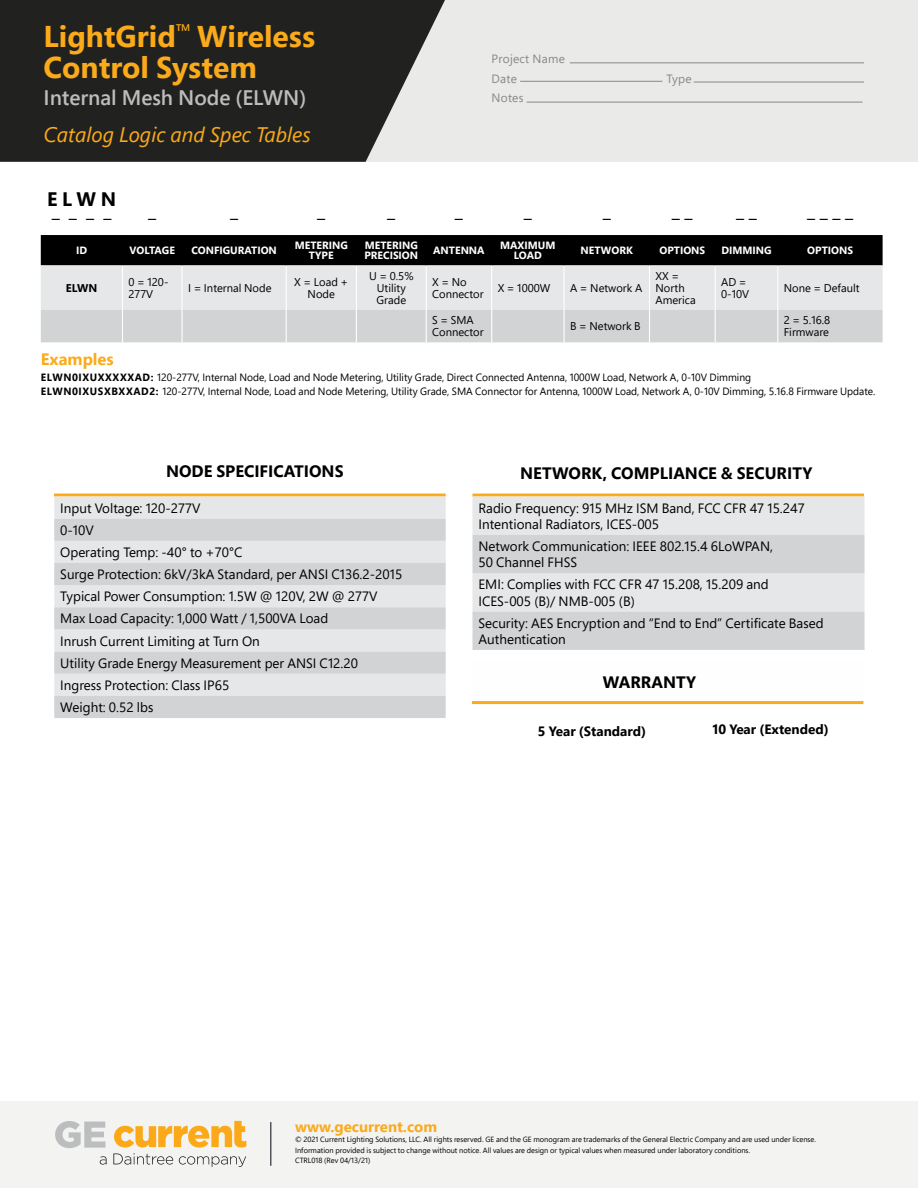
<style>
.page{position:relative;width:918px;height:1188px;background:#fff}
.page>*{position:absolute;margin:0;border:0;box-sizing:border-box;transform-origin:0 0}
.t1{font:700 30px/31.5px "Segoe Pro";color:#fbaa19}
.t2{font:italic 21px "Segoe Pro";color:#fbaa19}
.t3{font:600 21px "Segoe Pro";color:#bebcbc}
.t4{font:700 19.5px "Segoe Pro";color:#000}
.t5{font:700 16.5px "Segoe Pro";color:#000}
.t6{font:700 16.5px "Segoe Pro";color:#fbaa19}
.t7{font:700 15px "Segoe Pro";color:#fbaa19}
.t8{font:13.5px/22.2px "Segoe Pro";color:#000}
.t9{font:700 13.5px "Segoe Pro";color:#000}
.t10{font:12px/19.5px "Segoe Pro";letter-spacing:.02em;color:#878887}
.t11{font:11.25px/12px "Segoe Pro";color:#000}
.t12{font:700 11.25px "Segoe Pro";color:#000}
.t13{font:10.5px/13.5px "Segoe Pro";color:#000}
.t14{font:700 10.5px/10.5px "Segoe Pro";color:#fff;text-align:center}
.t15{font:600 9.6px "Segoe Pro";color:#fbaa19}
.t16{font:7.5px/10.5px "Segoe Pro";color:#000}
.s1{font-weight:700}
</style>
<div class="page">
<div style="left:0;top:0;width:918px;height:162px;background:#eaeae8"></div>
<svg style="left:0;top:0;width:445px;height:162px;background:#333432"></svg>
<hr style="left:570px;top:62px;width:294px;height:1px;background:#878887">
<hr style="left:520px;top:81px;width:142px;height:1px;background:#878887">
<hr style="left:694px;top:82px;width:170px;height:1px;background:#878887">
<hr style="left:527px;top:102px;width:335px;height:1px;background:#878887">
<div style="left:0;top:1102px;width:918px;height:86px;background:#f3f3f1"></div>
<hr style="left:270px;top:1122px;width:2px;height:44px;background:#53555a">
<hr style="left:472px;top:494px;width:392px;height:3px;background:#fbaa19">
<hr style="left:54px;top:494px;width:392px;height:3px;background:#fbaa19">
<div style="left:54px;top:497px;width:392px;height:22px;background:#e6e7e8"></div>
<svg style="left:54px;top:519px;width:392px;height:199px;background:#dadcdd"></svg>
<div style="left:472px;top:497px;width:393px;height:38px;background:#e6e7e8"></div>
<svg style="left:472px;top:535px;width:393px;height:115px;background:#d8d9da"></svg>
<hr style="left:472px;top:701px;width:391px;height:3px;background:#fbaa19">
<svg style="left:100px;top:1156px;width:7px;height:9px"></svg>
<svg style="left:55px;top:1121px;width:50px;height:27px"></svg>
<svg style="left:113px;top:1121px;width:133px;height:46px"></svg>
<svg style="left:41px;top:235px;width:842px;height:107px;background:#9fa0a0"></svg>
<hr style="left:122px;top:235px;width:1px;height:30px;background:#000">
<hr style="left:181px;top:235px;width:2px;height:30px;background:#000">
<hr style="left:285px;top:235px;width:2px;height:30px;background:#000">
<hr style="left:356px;top:235px;width:1px;height:30px;background:#000">
<hr style="left:425px;top:235px;width:2px;height:30px;background:#000">
<hr style="left:491px;top:235px;width:1px;height:30px;background:#000">
<hr style="left:563px;top:235px;width:2px;height:30px;background:#000">
<hr style="left:649px;top:235px;width:1px;height:30px;background:#000">
<hr style="left:714px;top:235px;width:2px;height:30px;background:#000">
<hr style="left:777px;top:235px;width:2px;height:30px;background:#000">
<hr style="left:122px;top:265px;width:1px;height:45px;background:#fff">
<hr style="left:181px;top:265px;width:2px;height:45px;background:#fff">
<hr style="left:286px;top:265px;width:1px;height:45px;background:#fff">
<hr style="left:356px;top:265px;width:1px;height:45px;background:#fff">
<hr style="left:426px;top:265px;width:1px;height:45px;background:#fff">
<hr style="left:491px;top:265px;width:1px;height:45px;background:#fff">
<hr style="left:564px;top:265px;width:1px;height:45px;background:#fff">
<hr style="left:649px;top:265px;width:1px;height:45px;background:#fff">
<hr style="left:715px;top:265px;width:1px;height:45px;background:#fff">
<hr style="left:777px;top:265px;width:1px;height:45px;background:#fff">
<hr style="left:122px;top:310px;width:1px;height:32px;background:#fff">
<hr style="left:181px;top:310px;width:2px;height:32px;background:#fff">
<hr style="left:286px;top:310px;width:1px;height:32px;background:#fff">
<hr style="left:356px;top:310px;width:1px;height:32px;background:#fff">
<hr style="left:426px;top:310px;width:1px;height:32px;background:#fff">
<hr style="left:491px;top:310px;width:1px;height:32px;background:#fff">
<hr style="left:564px;top:310px;width:1px;height:32px;background:#fff">
<hr style="left:649px;top:310px;width:1px;height:32px;background:#fff">
<hr style="left:715px;top:310px;width:1px;height:32px;background:#fff">
<hr style="left:777px;top:310px;width:1px;height:32px;background:#fff">
<h1 class="t1" style="left:44px;top:20px;width:134px">LightGrid</h1>
<p class="t15" style="left:176px;top:21px;width:16px">TM</p>
<h1 class="t1" style="left:43px;top:20px;width:273px;text-indent:154px">Wireless<br>Control System</h1>
<h2 class="t3" style="left:44px;top:84px;width:264px">Internal Mesh Node (ELWN)</h2>
<h2 class="t2" style="left:44px;top:120px;width:269px">Catalog Logic and Spec Tables</h2>
<p class="t10" style="left:492px;top:49px;width:75px">Project Name<br>Date</p>
<p class="t10" style="left:492px;top:88px;width:33px">Notes</p>
<p class="t10" style="left:666px;top:68px;width:27px">Type</p>
<h3 class="t4" style="left:47px;top:186px;width:71px">E L W N</h3>
<h3 class="t4" style="left:52px;top:196px;width:61px">_ _ _ _</h3>
<h3 class="t4" style="left:148px;top:196px;width:10px">_</h3>
<h3 class="t4" style="left:230px;top:196px;width:10px">_</h3>
<h3 class="t4" style="left:317px;top:196px;width:10px">_</h3>
<h3 class="t4" style="left:387px;top:196px;width:10px">_</h3>
<h3 class="t4" style="left:455px;top:196px;width:10px">_</h3>
<h3 class="t4" style="left:524px;top:196px;width:10px">_</h3>
<h3 class="t4" style="left:603px;top:196px;width:10px">_</h3>
<h3 class="t4" style="left:672px;top:196px;width:22px">_ _</h3>
<h3 class="t4" style="left:736px;top:196px;width:22px">_ _</h3>
<h3 class="t4" style="left:807px;top:196px;width:48px">_ _ _ _</h3>
<p class="t14" style="left:76px;top:245px;width:13px">ID</p>
<p class="t14" style="left:130px;top:245px;width:47px">VOLTAGE</p>
<p class="t14" style="left:191px;top:245px;width:87px">CONFIGURATION</p>
<p class="t14" style="left:295px;top:240px;width:55px">METERING<br>TYPE</p>
<p class="t14" style="left:364px;top:240px;width:55px;text-align:left">METERING<br>PRECISION</p>
<p class="t14" style="left:433px;top:245px;width:53px">ANTENNA</p>
<p class="t14" style="left:500px;top:240px;width:57px">MAXIMUM<br>LOAD</p>
<p class="t14" style="left:581px;top:245px;width:54px">NETWORK</p>
<p class="t14" style="left:659px;top:245px;width:47px">OPTIONS</p>
<p class="t14" style="left:721px;top:245px;width:52px">DIMMING</p>
<p class="t14" style="left:807px;top:245px;width:47px">OPTIONS</p>
<p class="t12" style="left:66px;top:280px;width:33px">ELWN</p>
<p class="t11" style="left:128px;top:276px;width:42px">0 = 120-<br>277V</p>
<p class="t11" style="left:188px;top:282px;width:85px">I = Internal Node</p>
<p class="t11" style="left:294px;top:276px;width:55px;text-align:center">X = Load +<br>Node</p>
<p class="t11" style="left:369px;top:270px;width:46px;text-align:center">U = 0.5%<br>Utility<br>Grade</p>
<p class="t11" style="left:432px;top:276px;width:53px">X = No<br>Connector</p>
<p class="t11" style="left:498px;top:282px;width:54px">X = 1000W</p>
<p class="t11" style="left:570px;top:282px;width:74px">A = Network A</p>
<p class="t11" style="left:656px;top:270px;width:42px">XX =<br>North<br>America</p>
<p class="t11" style="left:721px;top:276px;width:30px">AD =<br>0-10V</p>
<p class="t11" style="left:784px;top:282px;width:77px">None = Default</p>
<p class="t11" style="left:432px;top:314px;width:53px">S = SMA<br>Connector</p>
<p class="t11" style="left:570px;top:320px;width:72px">B = Network B</p>
<p class="t11" style="left:784px;top:314px;width:48px">2 = 5.16.8<br>Firmware</p>
<p class="t6" style="left:41px;top:348px;width:74px">Examples</p>
<p class="t13" style="left:41px;top:371px;width:836px"><span class="s1">ELWN0IXUXXXXXAD:</span> 120-277V, Internal Node, Load and Node Metering, Utility Grade, Direct Connected Antenna, 1000W Load, Network A, 0-10V Dimming<br><span class="s1">ELWN0IXUSXBXXAD2:</span> 120-277V, Internal Node, Load and Node Metering, Utility Grade, SMA Connector for Antenna, 1000W Load, Network A, 0-10V Dimming, 5.16.8 Firmware Update.</p>
<p class="t5" style="left:166px;top:459px;width:179px">NODE SPECIFICATIONS</p>
<p class="t8" style="left:60px;top:496px;width:344px">Input Voltage: 120-277V<br>0-10V<br>Operating Temp: -40° to +70°C<br>Surge Protection: 6kV/3kA Standard, per ANSI C136.2-2015<br>Typical Power Consumption: 1.5W @ 120V, 2W @ 277V Max Load Capacity: 1,000 Watt / 1,500VA Load<br>Inrush Current Limiting at Turn On<br>Utility Grade Energy Measurement per ANSI C12.20<br>Ingress Protection: Class IP65<br>Weight: 0.52 lbs</p>
<p class="t5" style="left:520px;top:462px;width:294px">NETWORK, COMPLIANCE &amp; SECURITY</p>
<p class="t8" style="left:478px;top:499px;width:328px;line-height:16.2px">Radio Frequency: 915 MHz ISM Band, FCC CFR 47 15.247<br>Intentional Radiators, ICES-005</p>
<p class="t8" style="left:478px;top:538px;width:296px;line-height:16.2px">Network Communication: IEEE 802.15.4 6LoWPAN,<br>50 Channel FHSS</p>
<p class="t8" style="left:478px;top:576px;width:292px;line-height:16.2px">EMI: Complies with FCC CFR 47 15.208, 15.209 and<br>ICES-005 (B)/ NMB-005 (B)</p>
<p class="t8" style="left:478px;top:615px;width:347px;line-height:16.2px">Security: AES Encryption and “End to End” Certificate Based<br>Authentication</p>
<p class="t5" style="left:603px;top:671px;width:95px">WARRANTY</p>
<p class="t9" style="left:538px;top:721px;width:110px">5 Year (Standard)</p>
<p class="t9" style="left:713px;top:720px;width:118px">10 Year (Extended)</p>
<p class="t7" style="left:295px;top:1116px;width:144px">www.gecurrent.com</p>
<p class="t16" style="left:295px;top:1134px;width:522px">© 2021 Current Lighting Solutions, LLC. All rights reserved. GE and the GE monogram are trademarks of the General Electric Company and are used under license.<br>Information provided is subject to change without notice. All values are design or typical values when measured under laboratory conditions.<br>CTRL018 (Rev 04/13/21)</p>
</div>
